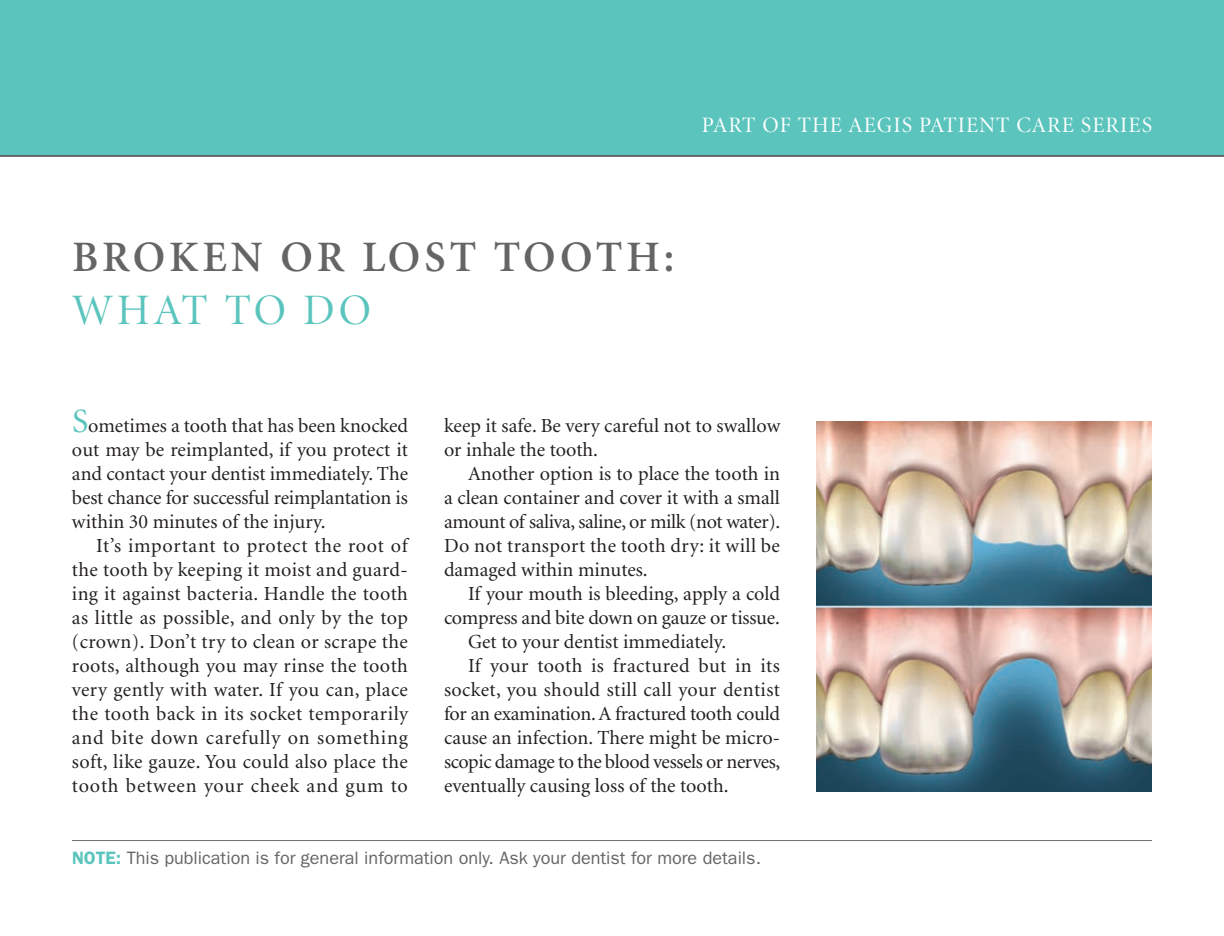
<style>
.page{position:relative;width:1224px;height:936px;background:#fff}
.page>*{position:absolute;margin:0;border:0;box-sizing:border-box;transform-origin:0 0}
.t1{font:600 43.4px "Minion";letter-spacing:.09em;color:#656568}
.t2{font:43.4px "Minion Display";letter-spacing:.09em;color:#5ac4bd}
.t3{font:22px "Minion Display";letter-spacing:.045em;color:#fff}
.t4{font:20px/24px "Minion";color:#231f20;text-align:justify}
.t5{font:20px "Minion";letter-spacing:.02em;color:#231f20}
.t6{font:20px "Minion";letter-spacing:-.02em;color:#231f20}
.t7{font:18px "Franklin Gothic";color:#656568}
.s1{font-size:34px;color:#5ac4bd}
.s2{font-weight:600;color:#5ac4bd}
</style>
<div class="page">
<div style="left:0;top:0;width:1224px;height:156px;background:#5ac4bd"></div>
<hr style="left:0;top:155px;width:1224px;height:2px;background:#656568">
<img style="left:816px;top:422px;width:336px;height:370px">
<hr style="left:72px;top:840px;width:1080px;height:1px;background:#6c6d70">
<p class="t3" style="left:702px;top:116px;width:452px">PART OF THE AEGIS PATIENT CARE SERIES</p>
<h1 class="t1" style="left:72px;top:240px;width:604px">BROKEN OR LOST TOOTH:</h1>
<h1 class="t2" style="left:72px;top:293px;width:301px">WHAT TO DO</h1>
<p class="t4" style="left:72px;top:415px;width:338px"><span class="s1">S</span>ometimes a tooth that has been knocked out may be reimplanted, if you protect it and contact your dentist immediately. The best chance for successful reimplantation is within 30 minutes of the injury.</p>
<p class="t4" style="left:72px;top:535px;width:338px;text-indent:24px">It’s important to protect the root of the tooth by keeping it moist and guard&shy;ing it against bacteria. Handle the tooth as little as possible, and only by the top (crown). Don’t try to clean or scrape the roots, although you may rinse the tooth very gently with water. If you can, place the tooth back in its socket temporarily and bite down carefully on something soft, like gauze. You could also place the tooth between your cheek and gum to</p>
<p class="t4" style="left:444px;top:415px;width:338px">keep it safe. Be very careful not to swallow or inhale the tooth.</p>
<p class="t4" style="left:444px;top:463px;width:338px;text-indent:24px">Another option is to place the tooth in a clean container and cover it with a small amount of saliva, saline, or milk (not water).<br>Do not transport the tooth dry: it will be damaged within minutes.</p>
<p class="t4" style="left:468px;top:583px;width:314px">If your mouth is bleeding, apply a cold</p>
<p class="t4" style="left:444px;top:607px;width:337px">compress and bite down on gauze or tissue.</p>
<p class="t4" style="left:468px;top:631px;width:260px">Get to your dentist immediately.</p>
<p class="t5" style="left:468px;top:658px;width:313px">If your tooth is fractured but in its</p>
<p class="t5" style="left:444px;top:682px;width:337px">socket, you should still call your dentist</p>
<p class="t4" style="left:444px;top:703px;width:337px">for an examination. A fractured tooth could</p>
<p class="t4" style="left:444px;top:727px;width:338px">cause an infection. There might be micro-</p>
<p class="t6" style="left:444px;top:754px;width:338px">scopic damage to the blood vessels or nerves,</p>
<p class="t4" style="left:444px;top:775px;width:286px">eventually causing loss of the tooth.</p>
<p class="t7" style="left:72px;top:852px;width:691px"><span class="s2">NOTE:</span> This publication is for general information only. Ask your dentist for more details.</p>
</div>
